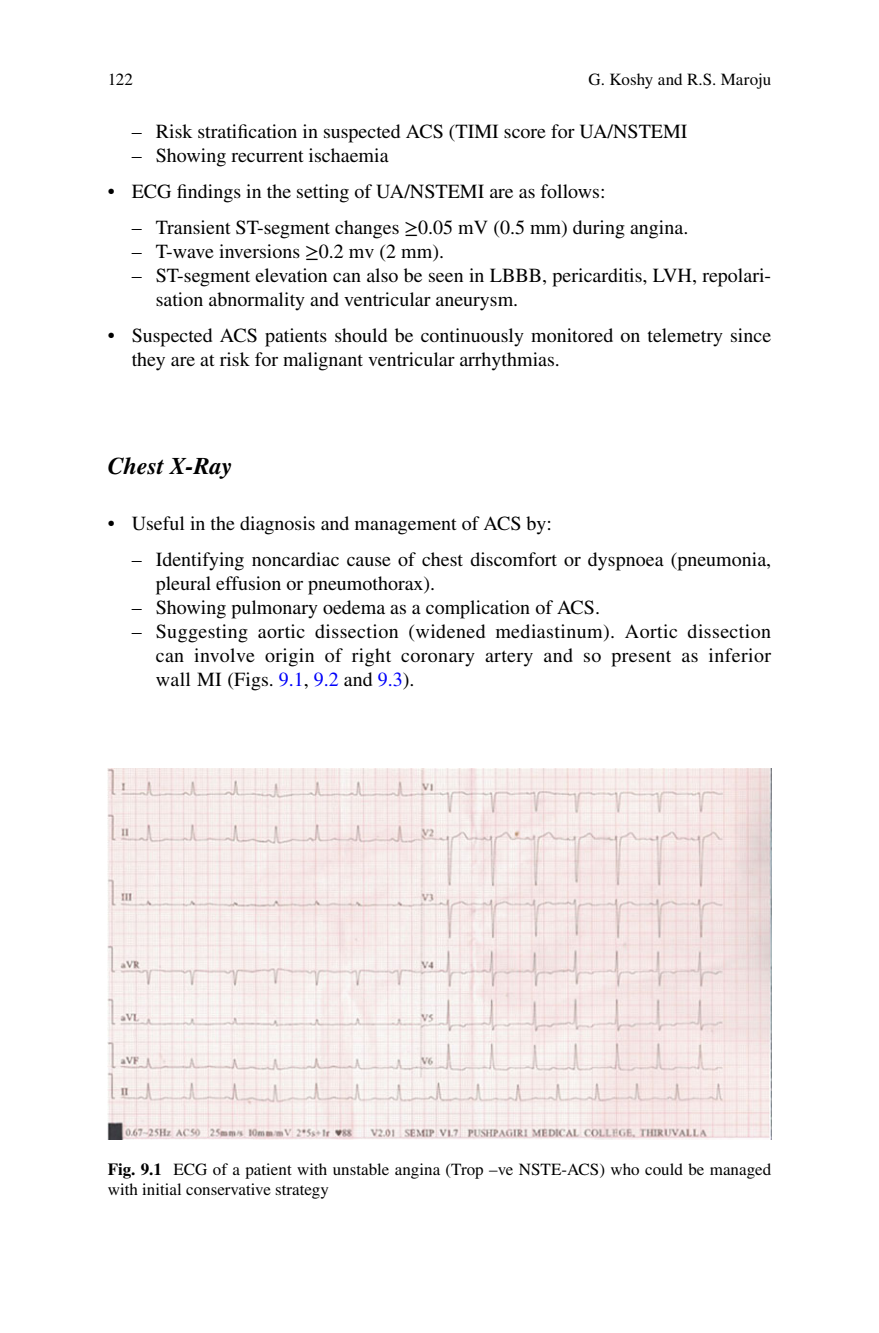
<style>
.page{position:relative;width:879px;height:1333px;background:#fff}
.page>*{position:absolute;margin:0;border:0;box-sizing:border-box;transform-origin:0 0}
.t1{font:italic 700 24px "Gwvcrf Times";color:#000}
.t2{font:20px/24px "Bjwhgn Times";color:#000}
.t3{font:17px/20px "Bjwhgn Times";color:#000}
.s1{font-family:"Cxtdsm STIX General"}
.s2{color:#0000fa}
.s3{font-family:"Hxddbj Times";font-weight:700}
</style>
<div class="page">
<img style="left:108px;top:768px;width:663px;height:371px">
<p class="t3" style="left:588px;top:71px;width:184px">G. Koshy and R.S. Maroju</p>
<p class="t3" style="left:108px;top:71px;width:27px">122</p>
<p class="t2" style="left:132px;top:121px;width:557px">– Risk stratification in suspected ACS (TIMI score for UA/NSTEMI</p>
<p class="t2" style="left:132px;top:145px;width:258px">– Showing recurrent ischaemia</p>
<p class="t2" style="left:108px;top:181px;width:499px">• ECG findings in the setting of UA/NSTEMI are as follows:</p>
<p class="t2" style="left:132px;top:217px;width:558px">– Transient ST-segment changes <span class="s1">≥</span>0.05 mV (0.5 mm) during angina.</p>
<p class="t2" style="left:132px;top:241px;width:314px">– T-wave inversions <span class="s1">≥</span>0.2 mv (2 mm).</p>
<p class="t2" style="left:156px;top:265px;width:617px;text-indent:-24px">– ST-segment elevation can also be seen in LBBB, pericarditis, LVH, repolari&shy;sation abnormality and ventricular aneurysm.</p>
<p class="t2" style="left:132px;top:325px;width:641px;text-indent:-24px">• Suspected ACS patients should be continuously monitored on telemetry since they are at risk for malignant ventricular arrhythmias.</p>
<p class="t1" style="left:108px;top:457px;width:126px">Chest X-Ray</p>
<p class="t2" style="left:108px;top:513px;width:446px">• Useful in the diagnosis and management of ACS by:</p>
<p class="t2" style="left:156px;top:549px;width:617px;text-indent:-24px">– Identifying noncardiac cause of chest discomfort or dyspnoea (pneumonia, pleural effusion or pneumothorax).</p>
<p class="t2" style="left:132px;top:597px;width:470px">– Showing pulmonary oedema as a complication of ACS.</p>
<p class="t2" style="left:156px;top:621px;width:617px;text-align:justify;text-indent:-24px">– Suggesting aortic dissection (widened mediastinum). Aortic dissection can involve origin of right coronary artery and so present as inferior wall MI (Figs. <span class="s2">9.1</span> , <span class="s2">9.2</span> and <span class="s2">9.3</span> ).</p>
<p class="t3" style="left:108px;top:1160px;width:665px"><span class="s3">Fig. 9.1</span> ECG of a patient with unstable angina (Trop –ve NSTE-ACS) who could be managed with initial conservative strategy</p>
</div>
